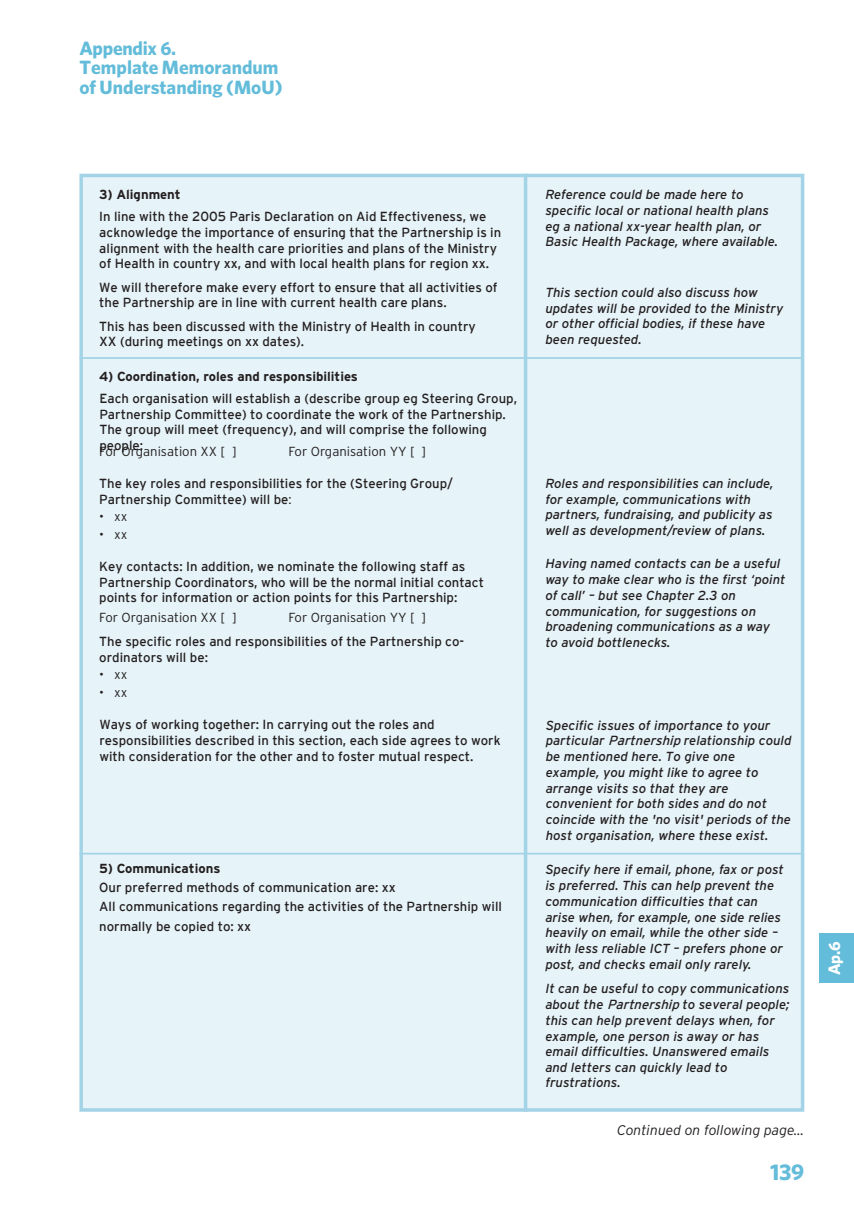
<style>
.page{position:relative;width:854px;height:1211px;background:#fff}
.page>*{position:absolute;margin:0;border:0;box-sizing:border-box;transform-origin:0 0}
.t1{font:700 22.75px "Whitney";color:#63bcd9}
.t2{font:700 19.25px/19.2px "Whitney";color:#63bcd9}
.t3{font:700 16.62px "Whitney";color:#fff}
.t4{font:italic 300 14px "Interstate";color:#231f20}
.t5{font:italic 13.12px/15.8px "Interstate";color:#231f20}
.t6{font:13.12px/15.8px "Interstate";color:#231f20}
.t7{font:300 13.12px "Interstate";color:#231f20}
.t8{font:700 13.12px "Interstate";color:#231f20}
.s1{font-weight:300}
.s2{font-style:inherit}
</style>
<div class="page">
<div style="left:83px;top:177px;width:717px;height:931px;background:#e6f3f8"></div>
<div style="left:79px;top:174px;width:725px;height:937px;border:4px solid #a3d3e6"></div>
<hr style="left:79px;top:357px;width:724px;height:2px;background:#a3d3e6">
<svg style="left:523px;top:174px;width:4px;height:937px;fill:#a3d3e6"></svg>
<hr style="left:79px;top:852px;width:724px;height:2px;background:#a3d3e6">
<div style="left:819px;top:933px;width:34px;height:49px;background:#63bcd9"></div>
<h2 class="t2" style="left:79px;top:39px;width:204px">Appendix 6.<br>Template Memorandum of Understanding (MoU)</h2>
<p class="t8" style="left:99px;top:187px;width:83px">3) Alignment</p>
<p class="t6" style="left:99px;top:208px;width:403px">In line with the 2005 Paris Declaration on Aid Effectiveness, we acknowledge the importance of ensuring that the Partnership is in alignment with the health care priorities and plans of the Ministry of Health in country xx, and with local health plans for region xx.</p>
<p class="t6" style="left:99px;top:279px;width:400px">We will therefore make every effort to ensure that all activities of the Partnership are in line with current health care plans.</p>
<p class="t6" style="left:99px;top:318px;width:378px">This has been discussed with the Ministry of Health in country<br>XX (during meetings on xx dates).</p>
<p class="t8" style="left:99px;top:368px;width:260px">4) Coordination, roles and responsibilities</p>
<p class="t6" style="left:99px;top:390px;width:419px">Each organisation will establish a (describe group eg Steering Group, Partnership Committee) to coordinate the work of the Partnership.<br>The group will meet (frequency), and will comprise the following people:</p>
<p class="t7" style="left:99px;top:444px;width:139px">For Organisation XX [ ]</p>
<p class="t7" style="left:288px;top:444px;width:139px">For Organisation YY [ ]</p>
<p class="t6" style="left:99px;top:475px;width:355px">The key roles and responsibilities for the (Steering Group/<br>Partnership Committee) will be<span class="s1">:</span></p>
<p class="t7" style="left:99px;top:508px;width:30px">• xx</p>
<p class="t7" style="left:99px;top:526px;width:30px">• xx</p>
<p class="t6" style="left:99px;top:558px;width:386px">Key contacts: In addition, we nominate the following staff as<br>Partnership Coordinators, who will be the normal initial contact points for information or action points for this Partnership:</p>
<p class="t7" style="left:99px;top:609px;width:139px">For Organisation XX [ ]</p>
<p class="t7" style="left:288px;top:609px;width:139px">For Organisation YY [ ]</p>
<p class="t6" style="left:99px;top:634px;width:366px">The specific roles and responsibilities of the Partnership co&shy;ordinators will be:</p>
<p class="t7" style="left:99px;top:666px;width:30px">• xx</p>
<p class="t7" style="left:99px;top:685px;width:30px">• xx</p>
<p class="t6" style="left:99px;top:716px;width:402px">Ways of working together: In carrying out the roles and responsibilities described in this section, each side agrees to work with consideration for the other and to foster mutual respect.</p>
<p class="t8" style="left:99px;top:861px;width:122px">5) Communications</p>
<p class="t6" style="left:99px;top:877px;width:404px;line-height:19.4px">Our preferred methods of communication are: xx<br>All communications regarding the activities of the Partnership will normally be copied to: xx</p>
<p class="t5" style="left:545px;top:186px;width:234px">Reference could be made here to specific local or national health plans eg a national xx-year health plan, or Basic Health Package, where available.</p>
<p class="t5" style="left:545px;top:284px;width:239px">This section could also discuss how updates will be provided to the Ministry or other official bodies, if these have been requested.</p>
<p class="t5" style="left:545px;top:475px;width:229px">Roles and responsibilities can include, for example, communications with partners, fundraising, and publicity as well as development/review of plans.</p>
<p class="t5" style="left:545px;top:555px;width:241px">Having named contacts can be a useful way to make clear who is the first ‘point of call’ – but see Chapter 2.3 on communication, for suggestions on broadening communications as a way to avoid bottlenecks.</p>
<p class="t5" style="left:545px;top:717px;width:247px">Specific issues of importance to your particular <span class="s2">Partnership</span>relationship could be mentioned here. To give one example, you might like to agree to arrange visits so that they are convenient for both sides and do not coincide with the 'no visit' periods of the host organisation, where these exist.</p>
<p class="t5" style="left:545px;top:861px;width:240px">Specify here if email, phone, fax or post is preferred. This can help prevent the communication difficulties that can arise when, for example, one side relies heavily on email, while the other side – with less reliable ICT – prefers phone or post, and checks email only rarely.</p>
<p class="t5" style="left:545px;top:980px;width:245px">It can be useful to copy communications about the <span class="s2">Partnership</span>to several people; this can help prevent delays when, for example, one person is away or has email difficulties. Unanswered emails and letters can quickly lead to</p>
<p class="t5" style="left:545px;top:1073px;width:77px">frustrations.</p>
<p class="t4" style="left:617px;top:1122px;width:188px">Continued on following page...</p>
<h1 class="t1" style="left:770px;top:1158px;width:36px">139</h1>
<p class="t3" style="left:824px;top:975px;width:36px;rotate:-90deg">Ap.6</p>
</div>
